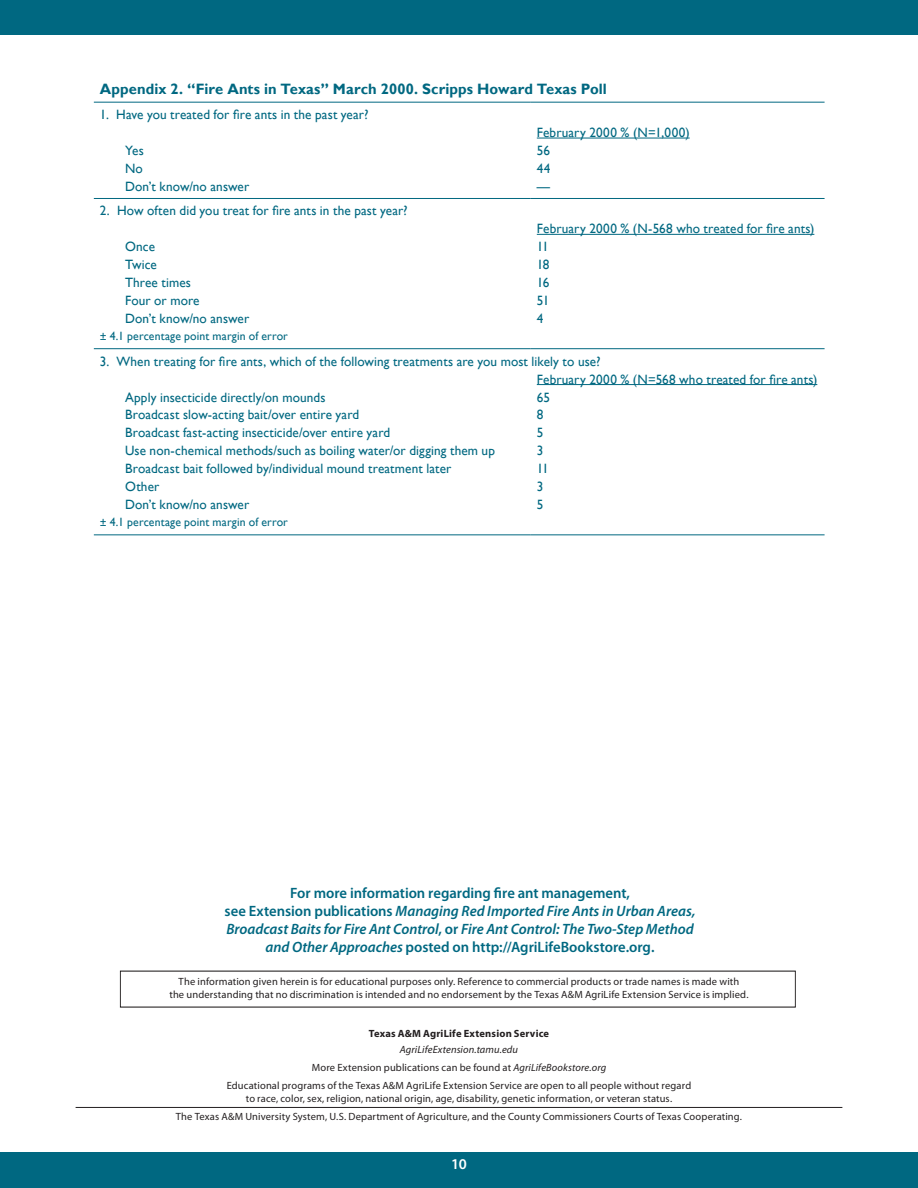
<style>
.page{position:relative;width:918px;height:1188px;background:#fff}
.page>*{position:absolute;margin:0;border:0;box-sizing:border-box;transform-origin:0 0}
.body_text{font:italic 600 15px/18px "Myriad Pro";color:#006881;text-align:center}
.heading2{font:700 15px "Gill Sans";letter-spacing:.005em;color:#006881}
.t1{font:600 15px "Myriad Pro";color:#fff}
.table_body{font:13.5px "Gill Sans";letter-spacing:.01em;color:#006881}
.table_body-2{font:12px "Gill Sans";letter-spacing:.01em;color:#006881}
.t2{font:10.5px/12.6px "Myriad Pro";letter-spacing:.015em;color:#231f20;text-align:center}
.t3{font:700 10.5px "Myriad Pro";letter-spacing:.02em;color:#231f20}
.t4{font:italic 10.5px "Myriad Pro";letter-spacing:.01em;color:#231f20}
.s1{font-style:normal}
.s2{font-style:italic}
</style>
<div class="page">
<div style="left:0;top:0;width:918px;height:35px;background:#006881"></div>
<div style="left:0;top:1152px;width:918px;height:36px;background:#006881"></div>
<hr style="left:76px;top:1107px;width:766px;height:1px;background:#231f20">
<hr style="left:94px;top:102px;width:437px;height:1px;background:#006881">
<hr style="left:531px;top:102px;width:294px;height:1px;background:#006881">
<hr style="left:94px;top:198px;width:437px;height:1px;background:#006881">
<hr style="left:531px;top:198px;width:294px;height:1px;background:#006881">
<hr style="left:94px;top:348px;width:437px;height:1px;background:#006881">
<hr style="left:531px;top:348px;width:294px;height:1px;background:#006881">
<hr style="left:94px;top:534px;width:437px;height:1px;background:#006881">
<hr style="left:531px;top:534px;width:294px;height:1px;background:#006881">
<hr style="left:537px;top:138px;width:153px;height:1px;background:#006881">
<hr style="left:537px;top:234px;width:277px;height:1px;background:#006881">
<hr style="left:537px;top:384px;width:280px;height:1px;background:#006881">
<p class="heading2" style="left:100px;top:79px;width:509px">Appendix 2. “Fire Ants in Texas” March 2000. Scripps Howard Texas Poll</p>
<p class="table_body" style="left:100px;top:107px;width:270px">1. Have you treated for fire ants in the past year?</p>
<p class="table_body" style="left:537px;top:125px;width:154px">February 2000 % (N=1,000)</p>
<p class="table_body" style="left:125px;top:143px;width:20px">Yes</p>
<p class="table_body" style="left:537px;top:143px;width:15px">56</p>
<p class="table_body" style="left:125px;top:161px;width:19px">No</p>
<p class="table_body" style="left:537px;top:161px;width:15px">44</p>
<p class="table_body" style="left:125px;top:179px;width:126px">Don’t know/no answer</p>
<p class="table_body" style="left:537px;top:179px;width:15px">—</p>
<p class="table_body" style="left:100px;top:203px;width:309px">2. How often did you treat for fire ants in the past year?</p>
<p class="table_body" style="left:537px;top:221px;width:279px">February 2000 % (N-568 who treated for fire ants)</p>
<p class="table_body" style="left:125px;top:239px;width:31px">Once</p>
<p class="table_body" style="left:537px;top:239px;width:13px">11</p>
<p class="table_body" style="left:125px;top:257px;width:33px">Twice</p>
<p class="table_body" style="left:537px;top:257px;width:14px">18</p>
<p class="table_body" style="left:125px;top:275px;width:67px">Three times</p>
<p class="table_body" style="left:537px;top:275px;width:14px">16</p>
<p class="table_body" style="left:125px;top:293px;width:76px">Four or more</p>
<p class="table_body" style="left:537px;top:293px;width:14px">51</p>
<p class="table_body" style="left:125px;top:311px;width:126px">Don’t know/no answer</p>
<p class="table_body" style="left:537px;top:311px;width:8px">4</p>
<p class="table_body-2" style="left:100px;top:329px;width:190px">± 4.1 percentage point margin of error</p>
<p class="table_body" style="left:100px;top:353px;width:502px">3. When treating for fire ants, which of the following treatments are you most likely to use?</p>
<p class="table_body" style="left:537px;top:371px;width:282px">February 2000 % (N=568 who treated for fire ants)</p>
<p class="table_body" style="left:125px;top:389px;width:202px">Apply insecticide directly/on mounds</p>
<p class="table_body" style="left:537px;top:389px;width:15px">65</p>
<p class="table_body" style="left:125px;top:407px;width:236px">Broadcast slow-acting bait/over entire yard</p>
<p class="table_body" style="left:537px;top:407px;width:8px">8</p>
<p class="table_body" style="left:125px;top:425px;width:267px">Broadcast fast-acting insecticide/over entire yard</p>
<p class="table_body" style="left:537px;top:425px;width:8px">5</p>
<p class="table_body" style="left:125px;top:443px;width:371px">Use non-chemical methods/such as boiling water/or digging them up</p>
<p class="table_body" style="left:537px;top:443px;width:8px">3</p>
<p class="table_body" style="left:125px;top:461px;width:328px">Broadcast bait followed by/individual mound treatment later</p>
<p class="table_body" style="left:537px;top:461px;width:13px">11</p>
<p class="table_body" style="left:125px;top:479px;width:36px">Other</p>
<p class="table_body" style="left:537px;top:479px;width:8px">3</p>
<p class="table_body" style="left:125px;top:497px;width:126px">Don’t know/no answer</p>
<p class="table_body" style="left:537px;top:497px;width:8px">5</p>
<p class="table_body-2" style="left:100px;top:515px;width:190px">± 4.1 percentage point margin of error</p>
<p class="body_text" style="left:225px;top:884px;width:473px"><span class="s1">For more information regarding fire ant management,<br>see Extension publications</span> Managing Red Imported Fire Ants in Urban Areas, Broadcast Baits for Fire Ant Control<span class="s1">, or</span> Fire Ant Control: The Two-Step Method and Other Approaches <span class="s1">posted on http://AgriLifeBookstore.org.</span></p>
<p class="t2" style="left:169px;top:975px;width:581px">The information given herein is for educational purposes only. Reference to commercial products or trade names is made with<br>the understanding that no discrimination is intended and no endorsement by the Texas A&amp;M AgriLife Extension Service is implied.</p>
<p class="t3" style="left:369px;top:1027px;width:182px">Texas A&amp;M AgriLife Extension Service</p>
<p class="t4" style="left:400px;top:1043px;width:120px">AgriLifeExtension.tamu.edu</p>
<p class="t2" style="left:312px;top:1061px;width:296px">More Extension publications can be found at <span class="s2">AgriLifeBookstore.org</span></p>
<p class="t2" style="left:227px;top:1079px;width:466px">Educational programs of the Texas A&amp;M AgriLife Extension Service are open to all people without regard to race, color, sex, religion, national origin, age, disability, genetic information, or veteran status.</p>
<p class="t2" style="left:176px;top:1110px;width:568px">The Texas A&amp;M University System, U.S. Department of Agriculture, and the County Commissioners Courts of Texas Cooperating.</p>
<p class="t1" style="left:451px;top:1154px;width:17px">10</p>
</div>
